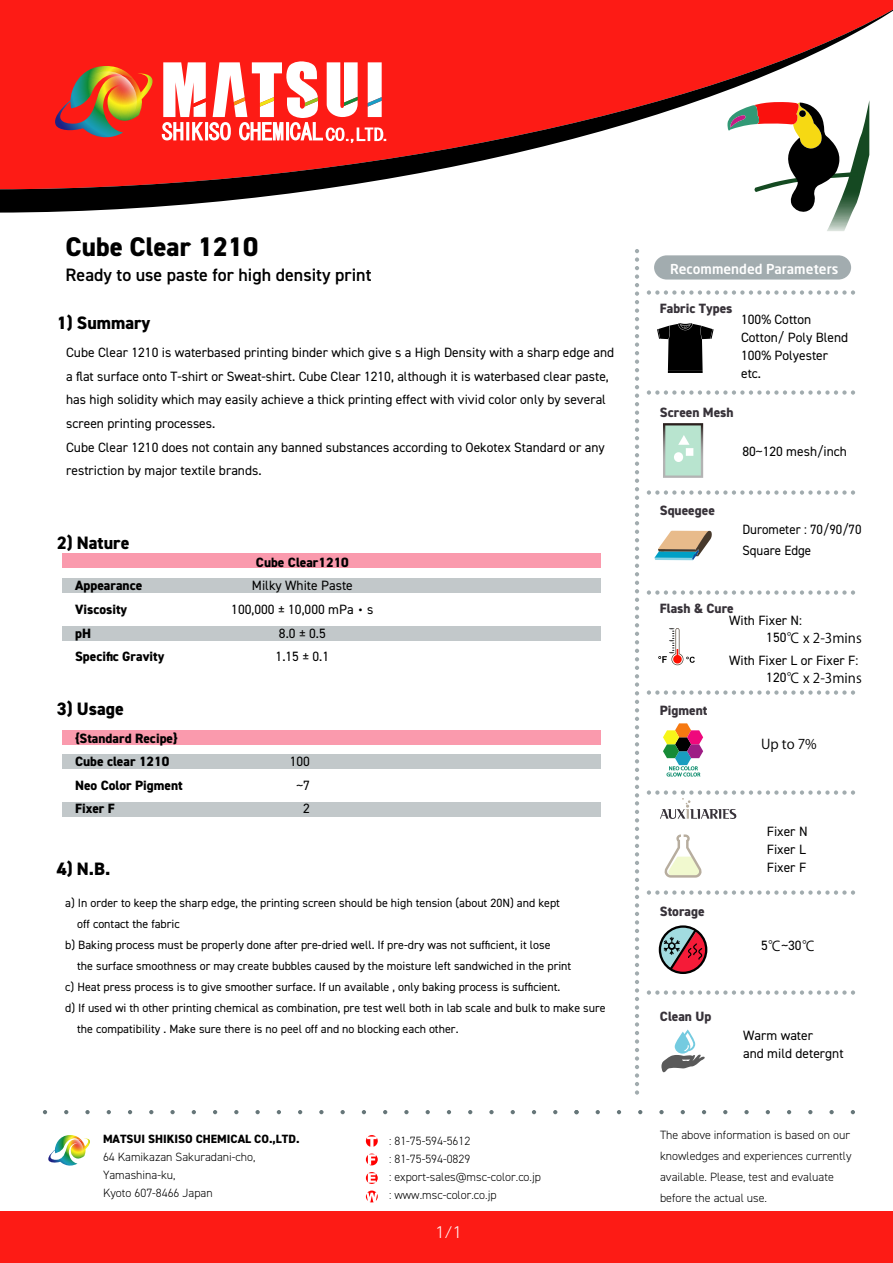
<style>
.page{position:relative;width:893px;height:1263px;background:#fff}
.page>*{position:absolute;margin:0;border:0;box-sizing:border-box;transform-origin:0 0}
.t1{font:800 27px "DIN2014";color:#000}
.t2{font:600 18px "DIN2014";color:#000}
.t3{font:800 18px "DIN2014";color:#000}
.t4{font:300 15px "UD Shin Go Pr 6 N";color:#fff}
.t5{font:13.5px/23.7px "DIN2014";color:#000}
.t6{font:800 13.5px/23.7px "DIN2014";color:#000}
.t7{font:800 13.5px "DIN2014";color:#373239}
.t8{font:13.5px "Koz Go Pr 6 N";color:#000}
.t9{font:13.5px/21px "DIN2014";color:#000;scale:.96 1}
.t10{font:500 13.5px "Neo Sans W1 G";color:#fff}
.t11{font:12px "DIN2014";color:#000}
.t12{font:300 12px/18px "DIN2014";color:#000}
.t13{font:800 12px "DIN2014";color:#000}
.s1{font-family:"Koz Go Pr 6 N"}
.s2{font-family:"DIN2014"}
</style>
<div class="page">
<div style="left:63px;top:553px;width:538px;height:15px;background:#fa9aad"></div>
<svg style="left:48px;top:1135px;width:42px;height:31px"></svg>
<svg style="left:43px;top:1110px;width:4px;height:4px"></svg>
<svg style="left:64px;top:1110px;width:4px;height:4px"></svg>
<svg style="left:85px;top:1110px;width:5px;height:4px"></svg>
<svg style="left:107px;top:1110px;width:4px;height:4px"></svg>
<svg style="left:128px;top:1110px;width:4px;height:4px"></svg>
<svg style="left:149px;top:1110px;width:4px;height:4px"></svg>
<svg style="left:170px;top:1110px;width:5px;height:4px"></svg>
<svg style="left:192px;top:1110px;width:4px;height:4px"></svg>
<svg style="left:213px;top:1110px;width:4px;height:4px"></svg>
<svg style="left:234px;top:1110px;width:4px;height:4px"></svg>
<svg style="left:255px;top:1110px;width:5px;height:4px"></svg>
<svg style="left:277px;top:1110px;width:4px;height:4px"></svg>
<svg style="left:298px;top:1110px;width:4px;height:4px"></svg>
<svg style="left:319px;top:1110px;width:5px;height:4px"></svg>
<svg style="left:341px;top:1110px;width:4px;height:4px"></svg>
<svg style="left:362px;top:1110px;width:4px;height:4px"></svg>
<svg style="left:383px;top:1110px;width:4px;height:4px"></svg>
<svg style="left:404px;top:1110px;width:5px;height:4px"></svg>
<svg style="left:426px;top:1110px;width:4px;height:4px"></svg>
<svg style="left:447px;top:1110px;width:4px;height:4px"></svg>
<svg style="left:468px;top:1110px;width:4px;height:4px"></svg>
<svg style="left:489px;top:1110px;width:5px;height:4px"></svg>
<svg style="left:511px;top:1110px;width:4px;height:4px"></svg>
<svg style="left:532px;top:1110px;width:4px;height:4px"></svg>
<svg style="left:553px;top:1110px;width:4px;height:4px"></svg>
<svg style="left:574px;top:1110px;width:5px;height:4px"></svg>
<svg style="left:596px;top:1110px;width:4px;height:4px"></svg>
<svg style="left:617px;top:1110px;width:4px;height:4px"></svg>
<svg style="left:638px;top:1110px;width:4px;height:4px"></svg>
<svg style="left:659px;top:1110px;width:5px;height:4px"></svg>
<svg style="left:681px;top:1110px;width:4px;height:4px"></svg>
<svg style="left:702px;top:1110px;width:4px;height:4px"></svg>
<svg style="left:723px;top:1110px;width:4px;height:4px"></svg>
<svg style="left:744px;top:1110px;width:5px;height:4px"></svg>
<svg style="left:766px;top:1110px;width:4px;height:4px"></svg>
<svg style="left:787px;top:1110px;width:4px;height:4px"></svg>
<svg style="left:808px;top:1110px;width:4px;height:4px"></svg>
<svg style="left:829px;top:1110px;width:5px;height:4px"></svg>
<svg style="left:851px;top:1110px;width:4px;height:4px"></svg>
<svg style="left:663px;top:423px;width:40px;height:55px;background:#b4d3c3"></svg>
<svg style="left:654px;top:530px;width:58px;height:30px"></svg>
<svg style="left:658px;top:628px;width:37px;height:37px"></svg>
<svg style="left:658px;top:925px;width:50px;height:49px"></svg>
<svg style="left:663px;top:723px;width:40px;height:53px"></svg>
<svg style="left:635px;top:249px;width:4px;height:846px"></svg>
<svg style="left:654px;top:255px;width:197px;height:25px;background:#a7b0b3"></svg>
<svg style="left:647px;top:390px;width:208px;height:5px"></svg>
<svg style="left:647px;top:490px;width:208px;height:5px"></svg>
<svg style="left:647px;top:590px;width:208px;height:5px"></svg>
<svg style="left:647px;top:690px;width:208px;height:5px"></svg>
<svg style="left:647px;top:290px;width:208px;height:5px"></svg>
<svg style="left:647px;top:890px;width:208px;height:5px"></svg>
<svg style="left:647px;top:990px;width:208px;height:5px"></svg>
<svg style="left:661px;top:1029px;width:44px;height:43px"></svg>
<svg style="left:0;top:2px;width:893px;height:211px;fill:#fd1b15"></svg>
<svg style="left:51px;top:61px;width:335px;height:84px"></svg>
<svg style="left:727px;top:100px;width:142px;height:131px"></svg>
<svg style="left:647px;top:790px;width:208px;height:29px"></svg>
<div style="left:63px;top:578px;width:538px;height:14px;background:#c2c8ca"></div>
<div style="left:63px;top:626px;width:538px;height:14px;background:#c2c8ca"></div>
<div style="left:63px;top:730px;width:538px;height:15px;background:#fa9aad"></div>
<div style="left:63px;top:754px;width:538px;height:15px;background:#c2c8ca"></div>
<div style="left:63px;top:802px;width:538px;height:15px;background:#c2c8ca"></div>
<div style="left:0;top:1211px;width:893px;height:52px;background:#fd1b15"></div>
<svg style="left:664px;top:834px;width:38px;height:44px"></svg>
<svg style="left:366px;top:1190px;width:12px;height:12px"></svg>
<svg style="left:366px;top:1172px;width:12px;height:12px"></svg>
<svg style="left:366px;top:1153px;width:12px;height:12px"></svg>
<svg style="left:366px;top:1135px;width:12px;height:12px"></svg>
<svg style="left:657px;top:323px;width:57px;height:50px"></svg>
<h1 class="t1" style="left:66px;top:229px;width:194px">Cube Clear 1210</h1>
<h2 class="t2" style="left:66px;top:263px;width:307px">Ready to use paste for high density print</h2>
<h2 class="t3" style="left:57px;top:311px;width:95px">1) Summary</h2>
<p class="t5" style="left:66px;top:340px;width:550px">Cube Clear 1210 is waterbased printing binder which give s a High Density with a sharp edge and a flat surface onto T-shirt or Sweat-shirt. Cube Clear 1210, although it is waterbased clear paste, has high solidity which may easily achieve a thick printing effect with vivid color only by several screen printing processes.<br>Cube Clear 1210 does not contain any banned substances according to Oekotex Standard or any restriction by major textile brands.</p>
<h2 class="t3" style="left:57px;top:530px;width:74px">2) Nature</h2>
<p class="t6" style="left:75px;top:574px;width:91px">Appearance<br>Viscosity<br>pH<br>Specific Gravity</p>
<h2 class="t3" style="left:57px;top:697px;width:69px">3) Usage</h2>
<p class="t6" style="left:75px;top:726px;width:109px">{Standard Recipe}<br>Cube clear 1210<br>Neo Color Pigment<br>Fixer F</p>
<h2 class="t3" style="left:57px;top:856px;width:55px">4) N.B.</h2>
<p class="t6" style="left:256px;top:550px;width:94px">Cube Clear1210</p>
<p class="t5" style="left:231px;top:574px;width:144px;text-align:center">Milky White Paste<br>100,000 ± 10,000 mPa<span class="s1">・</span>s<br>8.0 ± 0.5<br>1.15 ± 0.1</p>
<p class="t5" style="left:290px;top:749px;width:22px;text-align:right">100 ~7<br>2</p>
<p class="t11" style="left:65px;top:895px;width:496px">a) In order to keep the sharp edge, the printing screen should be high tension (about 20N) and kept</p>
<p class="t11" style="left:77px;top:916px;width:104px">off contact the fabric</p>
<p class="t11" style="left:65px;top:937px;width:487px">b) Baking process must be properly done after pre-dried well. If pre-dry was not sufficient, it lose</p>
<p class="t11" style="left:77px;top:958px;width:496px">the surface smoothness or may create bubbles caused by the moisture left sandwiched in the print</p>
<p class="t11" style="left:65px;top:979px;width:497px">c) Heat press process is to give smoother surface. If un available , only baking process is sufficient.</p>
<p class="t11" style="left:65px;top:1000px;width:542px">d) If used wi th other printing chemical as combination, pre test well both in lab scale and bulk to make sure</p>
<p class="t11" style="left:77px;top:1021px;width:383px">the compatibility . Make sure there is no peel off and no blocking each other.</p>
<p class="t13" style="left:103px;top:1131px;width:198px">MATSUI SHIKISO CHEMICAL CO.,LTD.</p>
<p class="t12" style="left:103px;top:1148px;width:154px">64 Kamikazan Sakuradani-cho,<br>Yamashina-ku,<br>Kyoto 607-8466 Japan</p>
<p class="t12" style="left:389px;top:1132px;width:153px">: 81-75-594-5612<br>: 81-75-594-0829<br>: export-sales@msc-color.co.jp : www.msc-color.co.jp</p>
<p class="t4" style="left:435px;top:1220px;width:29px">1/1</p>
<p class="t10" style="left:670px;top:261px;width:170px">Recommended Parameters</p>
<p class="t7" style="left:660px;top:299px;width:74px">Fabric Types</p>
<p class="t5" style="left:741px;top:310px;width:109px;line-height:18px">100% Cotton<br>Cotton/ Poly Blend<br>100% Polyester etc.</p>
<p class="t7" style="left:660px;top:403px;width:75px">Screen Mesh</p>
<p class="t5" style="left:742px;top:440px;width:106px">80~120 mesh/inch</p>
<p class="t7" style="left:660px;top:502px;width:56px">Squeegee</p>
<p class="t9" style="left:742px;top:518px;width:126px">Durometer : 70/90/70<br>Square Edge</p>
<p class="t7" style="left:660px;top:599px;width:75px">Flash &amp; Cure</p>
<p class="t7" style="left:660px;top:701px;width:49px">Pigment</p>
<p class="t5" style="left:729px;top:609px;width:75px">With Fixer N:</p>
<p class="t8" style="left:766px;top:630px;width:97px"><span class="s2">150</span>℃ x 2-3mins</p>
<p class="t5" style="left:729px;top:649px;width:131px">With Fixer L or Fixer F:</p>
<p class="t8" style="left:766px;top:670px;width:97px"><span class="s2">120</span>℃ x 2-3mins</p>
<p class="t8" style="left:761px;top:737px;width:57px">Up to 7%</p>
<p class="t7" style="left:660px;top:902px;width:46px">Storage</p>
<p class="t7" style="left:660px;top:1007px;width:53px">Clean Up</p>
<p class="t5" style="left:767px;top:822px;width:42px;line-height:18px">Fixer N<br>Fixer L<br>Fixer F</p>
<p class="t5" style="left:761px;top:934px;width:55px">5<span class="s1">℃</span>~30<span class="s1">℃</span></p>
<p class="t5" style="left:743px;top:1026px;width:102px;line-height:18px">Warm water<br>and mild detergnt</p>
<p class="t12" style="left:660px;top:1124px;width:193px;line-height:21px">The above information is based on our knowledges and experiences currently available. Please, test and evaluate before the actual use.</p>
</div>
